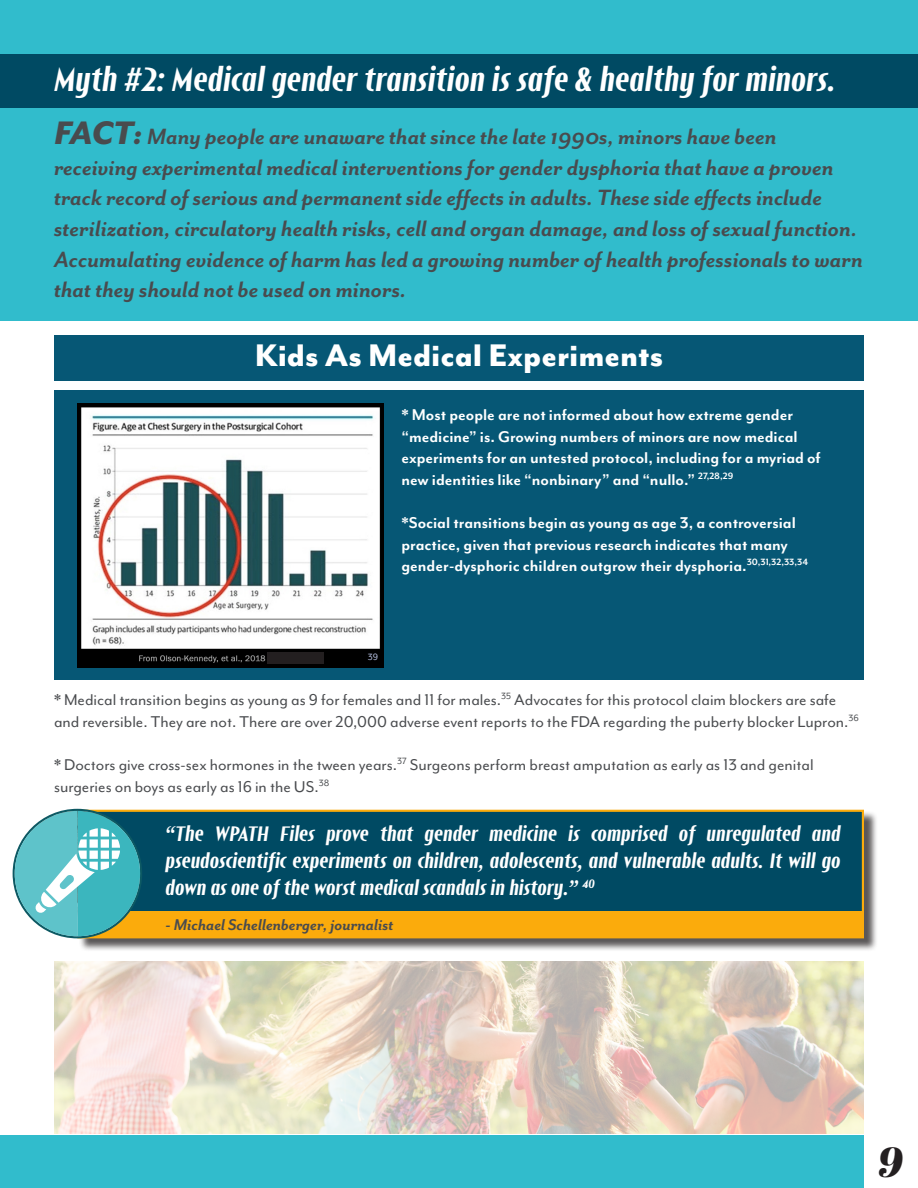
<style>
.page{position:relative;width:918px;height:1188px;background:#fff}
.page>*{position:absolute;margin:0;border:0;box-sizing:border-box;transform-origin:0 0}
.t1{font:italic 42px "Abril Fatface";color:#231f20}
.Body_Copy{font:italic 800 36px "Short Films";color:#fff}
.Body_Copy_Headline_24pt{font:800 36px "Mr Eaves Mod OT";color:#fff}
.Myth_description{font:italic 700 25.5px/30.6px "Mr Eaves San OT";color:#494b4e}
.Quotes_Copy_Short_Films_LL{font:italic 800 22.5px/27px "Short Films";color:#fff;text-align:justify}
.Body_Copy_Graphic_Bold{font:700 18px/21.6px "Mr Eaves Mod OT";color:#fff}
.Body_Copy-2{font:18px/21.6px "Mr Eaves Mod OT";color:#494b4e}
.Body_Copy-3{font:italic 700 18px "Mr Eaves San OT";color:#494b4e}
.Body_Copy-4{font:10.5px "Mr Eaves Mod OT";color:#b6c0e0}
.s1{font-weight:800;font-size:37.5px}
</style>
<div class="page">
<div style="left:1px;top:1135px;width:863px;height:53px;background:#31bccc"></div>
<div style="left:54px;top:390px;width:810px;height:289px;background:#065775"></div>
<img style="left:77px;top:403px;width:306px;height:264px">
<div style="left:54px;top:335px;width:810px;height:46px;background:#065775"></div>
<img style="left:54px;top:961px;width:810px;height:173px">
<div style="left:0;top:0;width:918px;height:321px;background:#31bccc"></div>
<div style="left:0;top:54px;width:918px;height:54px;background:#004a63"></div>
<div style="left:79px;top:811px;width:798px;height:141px;background:#231f20;opacity:.75"></div>
<div style="left:76px;top:809px;width:789px;height:130px;background:#004a63"></div>
<div style="left:77px;top:911px;width:787px;height:27px;background:#fbab0c"></div>
<svg style="left:15px;top:811px;width:125px;height:125px"></svg>
<div style="left:267px;top:652px;width:57px;height:12px;background:#231f20"></div>
<p class="Body_Copy" style="left:54px;top:59px;width:783px">Myth #2: Medical gender transition is safe &amp; healthy for minors.</p>
<p class="Myth_description" style="left:54px;top:121px;width:810px"><span class="s1">FACT:</span> Many people are unaware that since the late 1990s, minors have been receiving experimental medical interventions for gender dysphoria that have a proven track record of serious and permanent side effects in adults. These side effects include sterilization, circulatory health risks, cell and organ damage, and loss of sexual function.<br>Accumulating evidence of harm has led a growing number of health professionals to warn that they should not be used on minors.</p>
<p class="Body_Copy_Headline_24pt" style="left:255px;top:334px;width:410px">Kids As Medical Experiments</p>
<p class="Body_Copy_Graphic_Bold" style="left:401px;top:404px;width:421px">* Most people are not informed about how extreme gender “medicine” is. Growing numbers of minors are now medical experiments for an untested protocol, including for a myriad of new identities like “nonbinary” and “nullo.” <sup>27,28,29</sup></p>
<p class="Body_Copy_Graphic_Bold" style="left:401px;top:512px;width:408px">*Social transitions begin as young as age 3, a controversial practice, given that previous research indicates that many gender-dysphoric children outgrow their dysphoria.<sup>30,31,32,33,34</sup></p>
<p class="Body_Copy-4" style="left:368px;top:651px;width:12px">39</p>
<p class="Body_Copy-2" style="left:54px;top:689px;width:806px">* Medical transition begins as young as 9 for females and 11 for males.<sup>35</sup> Advocates for this protocol claim blockers are safe and reversible. They are not. There are over 20,000 adverse event reports to the FDA regarding the puberty blocker Lupron.<sup>36</sup></p>
<p class="Body_Copy-2" style="left:54px;top:754px;width:761px">* Doctors give cross-sex hormones in the tween years.<sup>37</sup> Surgeons perform breast amputation as early as 13 and genital surgeries on boys as early as 16 in the US.<sup>38</sup></p>
<p class="Quotes_Copy_Short_Films_LL" style="left:166px;top:821px;width:677px">“The WPATH Files prove that gender medicine is comprised of unregulated and pseudoscientific experiments on children, adolescents, and vulnerable adults. It will go down as one of the worst medical scandals in history.” <sup>40</sup></p>
<p class="Body_Copy-3" style="left:166px;top:914px;width:229px">- Michael Schellenberger, journalist</p>
<h1 class="t1" style="left:878px;top:1132px;width:27px">9</h1>
</div>
